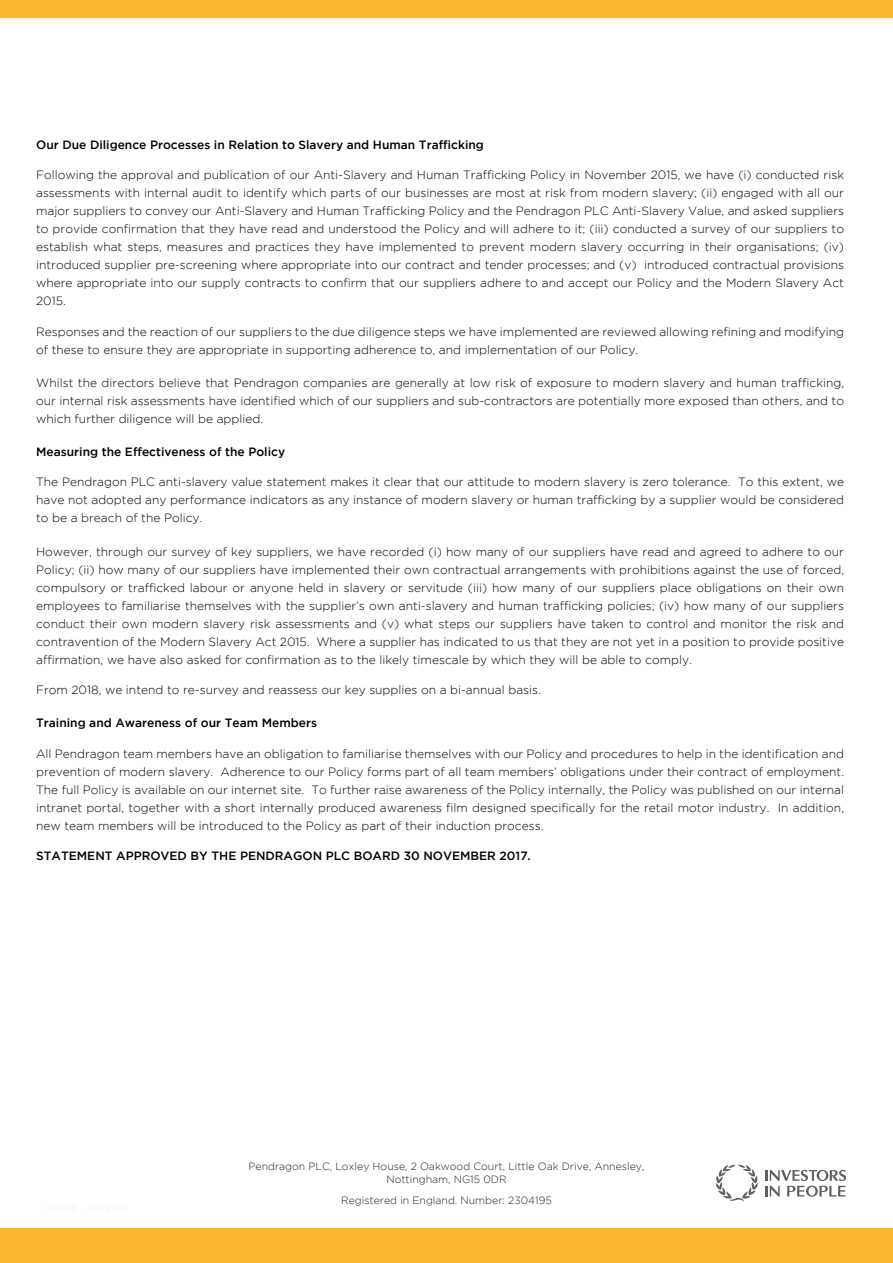
<style>
.page{position:relative;width:893px;height:1263px;background:#fff}
.page>*{position:absolute;margin:0;border:0;box-sizing:border-box;transform-origin:0 0}
.tit_2{font:300 12px/18px "Gotham";color:#000;text-align:justify}
.tit_2-2{font:500 12px "Gotham";color:#000}
.t1{font:300 10.5px/12.6px "Gotham";color:#231f20;text-align:center}
</style>
<div class="page">
<div style="left:0;top:1229px;width:893px;height:34px;background:#fbb731"></div>
<div style="left:0;top:0;width:893px;height:17px;background:#fbb731"></div>
<svg style="left:765px;top:1170px;width:81px;height:27px"></svg>
<svg style="left:715px;top:1164px;width:43px;height:37px"></svg>
<p class="tit_2-2" style="left:36px;top:138px;width:449px">Our Due Diligence Processes in Relation to Slavery and Human Trafficking</p>
<p class="tit_2" style="left:36px;top:166px;width:809px">Following the approval and publication of our Anti-Slavery and Human Trafficking Policy in November 2015, we have (i) conducted risk assessments with internal audit to identify which parts of our businesses are most at risk from modern slavery; (ii) engaged with all our major suppliers to convey our Anti-Slavery and Human Trafficking Policy and the Pendragon PLC Anti-Slavery Value, and asked suppliers to provide confirmation that they have read and understood the Policy and will adhere to it; (iii) conducted a survey of our suppliers to establish what steps, measures and practices they have implemented to prevent modern slavery occurring in their organisations; (iv) introduced supplier pre-screening where appropriate into our contract and tender processes; and (v) introduced contractual provisions where appropriate into our supply contracts to confirm that our suppliers adhere to and accept our Policy and the Modern Slavery Act 2015.</p>
<p class="tit_2" style="left:36px;top:322px;width:809px">Responses and the reaction of our suppliers to the due diligence steps we have implemented are reviewed allowing refining and modifying of these to ensure they are appropriate in supporting adherence to, and implementation of our Policy.</p>
<p class="tit_2" style="left:36px;top:374px;width:809px">Whilst the directors believe that Pendragon companies are generally at low risk of exposure to modern slavery and human trafficking, our internal risk assessments have identified which of our suppliers and sub-contractors are potentially more exposed than others, and to which further diligence will be applied.</p>
<p class="tit_2-2" style="left:36px;top:445px;width:250px">Measuring the Effectiveness of the Policy</p>
<p class="tit_2" style="left:36px;top:473px;width:809px">The Pendragon PLC anti-slavery value statement makes it clear that our attitude to modern slavery is zero tolerance. To this extent, we have not adopted any performance indicators as any instance of modern slavery or human trafficking by a supplier would be considered to be a breach of the Policy.</p>
<p class="tit_2" style="left:36px;top:542px;width:809px">However, through our survey of key suppliers, we have recorded (i) how many of our suppliers have read and agreed to adhere to our Policy; (ii) how many of our suppliers have implemented their own contractual arrangements with prohibitions against the use of forced, compulsory or trafficked labour or anyone held in slavery or servitude (iii) how many of our suppliers place obligations on their own employees to familiarise themselves with the supplier’s own anti-slavery and human trafficking policies; (iv) how many of our suppliers conduct their own modern slavery risk assessments and (v) what steps our suppliers have taken to control and monitor the risk and contravention of the Modern Slavery Act 2015. Where a supplier has indicated to us that they are not yet in a position to provide positive affirmation, we have also asked for confirmation as to the likely timescale by which they will be able to comply.</p>
<p class="tit_2" style="left:36px;top:681px;width:506px">From 2018, we intend to re-survey and reassess our key supplies on a bi-annual basis.</p>
<p class="tit_2-2" style="left:36px;top:716px;width:282px">Training and Awareness of our Team Members</p>
<p class="tit_2" style="left:36px;top:744px;width:809px">All Pendragon team members have an obligation to familiarise themselves with our Policy and procedures to help in the identification and prevention of modern slavery. Adherence to our Policy forms part of all team members’ obligations under their contract of employment.<br>The full Policy is available on our internet site. To further raise awareness of the Policy internally, the Policy was published on our internal intranet portal, together with a short internally produced awareness film designed specifically for the retail motor industry. In addition, new team members will be introduced to the Policy as part of their induction process.</p>
<p class="tit_2-2" style="left:36px;top:849px;width:496px">STATEMENT APPROVED BY THE PENDRAGON PLC BOARD 30 NOVEMBER 2017.</p>
<p class="t1" style="left:249px;top:1160px;width:397px">Pendragon PLC, Loxley House, 2 Oakwood Court, Little Oak Drive, Annesley,<br>Nottingham, NG15 0DR</p>
<p class="t1" style="left:341px;top:1194px;width:212px">Registered in England. Number: 2304195</p>
</div>
